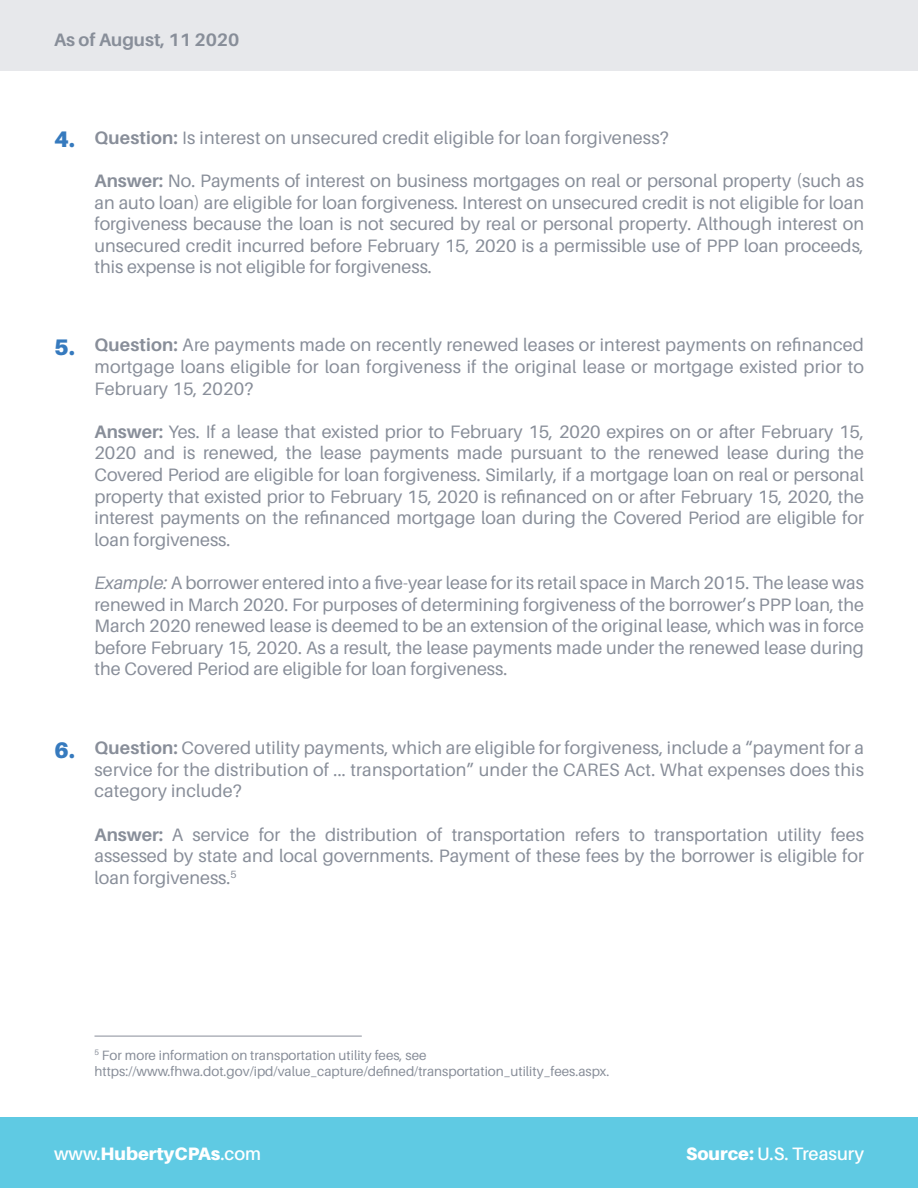
<style>
.page{position:relative;width:918px;height:1188px;background:#fff}
.page>*{position:absolute;margin:0;border:0;box-sizing:border-box;transform-origin:0 0}
.t1{font:900 22.5px "Aileron";color:#367abe}
.body_copy{font:18px/21.6px "Aileron";color:#888e99;text-align:justify}
.t2{font:900 18px "Aileron";color:#fff}
.t3{font:600 18px "Aileron";color:#fff}
.t4{font:700 18px "Aileron";color:#888e99}
.t5{font:13.5px "Aileron";color:#888e99}
.s1{font-weight:700}
.s2{font-style:italic}
.s3{font-weight:600}
.s4{font-weight:900}
</style>
<div class="page">
<div style="left:0;top:1118px;width:918px;height:70px;background:#5fcae3"></div>
<div style="left:0;top:0;width:918px;height:70px;background:#e7e8eb"></div>
<hr style="left:94px;top:1036px;width:268px;height:1px;background:#888e99">
<p class="t4" style="left:54px;top:30px;width:187px">As of August, 11 2020</p>
<p class="t1" style="left:54px;top:126px;width:22px">4.</p>
<p class="body_copy" style="left:94px;top:127px;width:576px"><span class="s1">Question:</span> Is interest on unsecured credit eligible for loan forgiveness?</p>
<p class="body_copy" style="left:94px;top:170px;width:771px"><span class="s1">Answer:</span> No. Payments of interest on business mortgages on real or personal property (such as an auto loan) are eligible for loan forgiveness. Interest on unsecured credit is not eligible for loan forgiveness because the loan is not secured by real or personal property. Although interest on unsecured credit incurred before February 15, 2020 is a permissible use of PPP loan proceeds, this expense is not eligible for forgiveness.</p>
<p class="t1" style="left:54px;top:334px;width:22px">5.</p>
<p class="body_copy" style="left:94px;top:335px;width:771px"><span class="s1">Question:</span> Are payments made on recently renewed leases or interest payments on refinanced mortgage loans eligible for loan forgiveness if the original lease or mortgage existed prior to February 15, 2020?</p>
<p class="body_copy" style="left:94px;top:421px;width:771px"><span class="s1">Answer:</span> Yes. If a lease that existed prior to February 15, 2020 expires on or after February 15, 2020 and is renewed, the lease payments made pursuant to the renewed lease during the Covered Period are eligible for loan forgiveness. Similarly, if a mortgage loan on real or personal property that existed prior to February 15, 2020 is refinanced on or after February 15, 2020, the interest payments on the refinanced mortgage loan during the Covered Period are eligible for loan forgiveness.</p>
<p class="body_copy" style="left:94px;top:572px;width:771px"><span class="s2">Example:</span> A borrower entered into a five-year lease for its retail space in March 2015. The lease was renewed in March 2020. For purposes of determining forgiveness of the borrower’s PPP loan, the March 2020 renewed lease is deemed to be an extension of the original lease, which was in force before February 15, 2020. As a result, the lease payments made under the renewed lease during the Covered Period are eligible for loan forgiveness.</p>
<p class="t1" style="left:54px;top:737px;width:22px">6.</p>
<p class="body_copy" style="left:94px;top:737px;width:771px"><span class="s1">Question:</span> Covered utility payments, which are eligible for forgiveness, include a “payment for a service for the distribution of ... transportation” under the CARES Act. What expenses does this category include?</p>
<p class="body_copy" style="left:94px;top:824px;width:771px"><span class="s1">Answer:</span> A service for the distribution of transportation refers to transportation utility fees assessed by state and local governments. Payment of these fees by the borrower is eligible for loan forgiveness.<sup>5</sup></p>
<p class="t5" style="left:94px;top:1048px;width:334px"><sup>5</sup> For more information on transportation utility fees, see</p>
<p class="t5" style="left:94px;top:1064px;width:516px">https://www.fhwa.dot.gov/ipd/value_capture/defined/transportation_utility_fees.aspx.</p>
<p class="t2" style="left:54px;top:1143px;width:209px"><span class="s3">www.</span>HubertyCPAs<span class="s3">.com</span></p>
<p class="t3" style="left:686px;top:1144px;width:179px"><span class="s4">Source:</span> U.S. Treasury</p>
</div>
